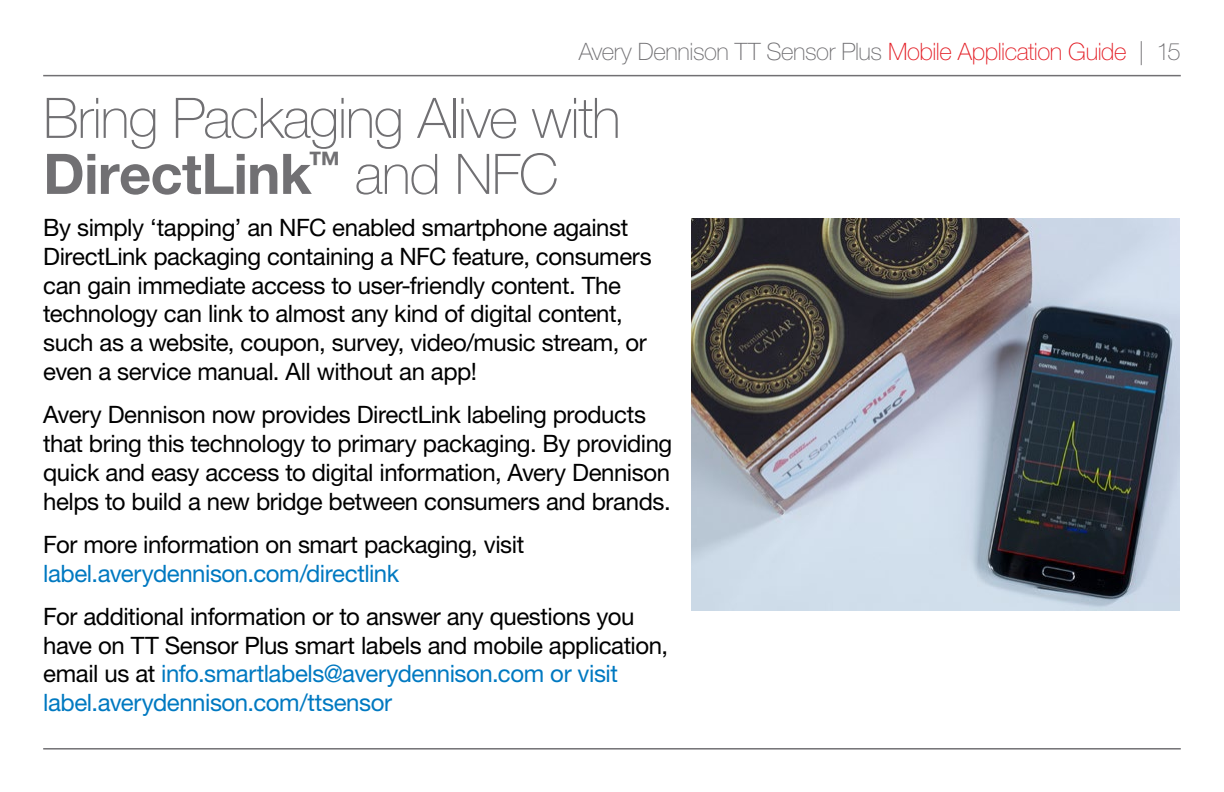
<style>
.page{position:relative;width:1224px;height:792px;background:#fff}
.page>*{position:absolute;margin:0;border:0;box-sizing:border-box;transform-origin:0 0}
.t1{font:100 56px/56px "Helvetica Neue LT Std";letter-spacing:-.025em;color:#717073}
.t2{font:24px/28.8px "Helvetica Neue LT Std";letter-spacing:-.02em;color:#000}
.t3{font:100 24px "Helvetica Neue LT Std";letter-spacing:-.02em;color:#717073}
.t4{font:24px "Helvetica Neue LT Std";letter-spacing:-.02em;color:#0079c1}
.s1{color:#e31b23}
.s2{font-weight:700}
.s3{color:#0079c1}
</style>
<div class="page">
<hr style="left:43px;top:748px;width:1138px;height:2px;background:#717073">
<hr style="left:43px;top:75px;width:1138px;height:1px;background:#717073">
<img style="left:691px;top:219px;width:488px;height:392px">
<p class="t3" style="left:579px;top:38px;width:604px">Avery Dennison TT Sensor Plus <span class="s1">Mobile Application Guide</span> | 15</p>
<h1 class="t1" style="left:43px;top:90px;width:579px">Bring Packaging Alive with<br><span class="s2">DirectLink</span><sup>™</sup> and NFC</h1>
<p class="t2" style="left:43px;top:213px;width:610px">By simply ‘tapping’ an NFC enabled smartphone against DirectLink packaging containing a NFC feature, consumers can gain immediate access to user-friendly content. The technology can link to almost any kind of digital content, such as a website, coupon, survey, video/music stream, or even a service manual. All without an app!</p>
<p class="t2" style="left:43px;top:400px;width:631px">Avery Dennison now provides DirectLink labeling products that bring this technology to primary packaging. By providing quick and easy access to digital information, Avery Dennison helps to build a new bridge between consumers and brands.</p>
<p class="t2" style="left:43px;top:530px;width:483px">For more information on smart packaging, visit</p>
<p class="t4" style="left:43px;top:559px;width:358px">label.averydennison.com/directlink</p>
<p class="t2" style="left:43px;top:602px;width:627px">For additional information or to answer any questions you have on TT Sensor Plus smart labels and mobile application, email us at <span class="s3">info.smartlabels@averydennison.com or visit label.averydennison.com/ttsensor</span></p>
</div>
